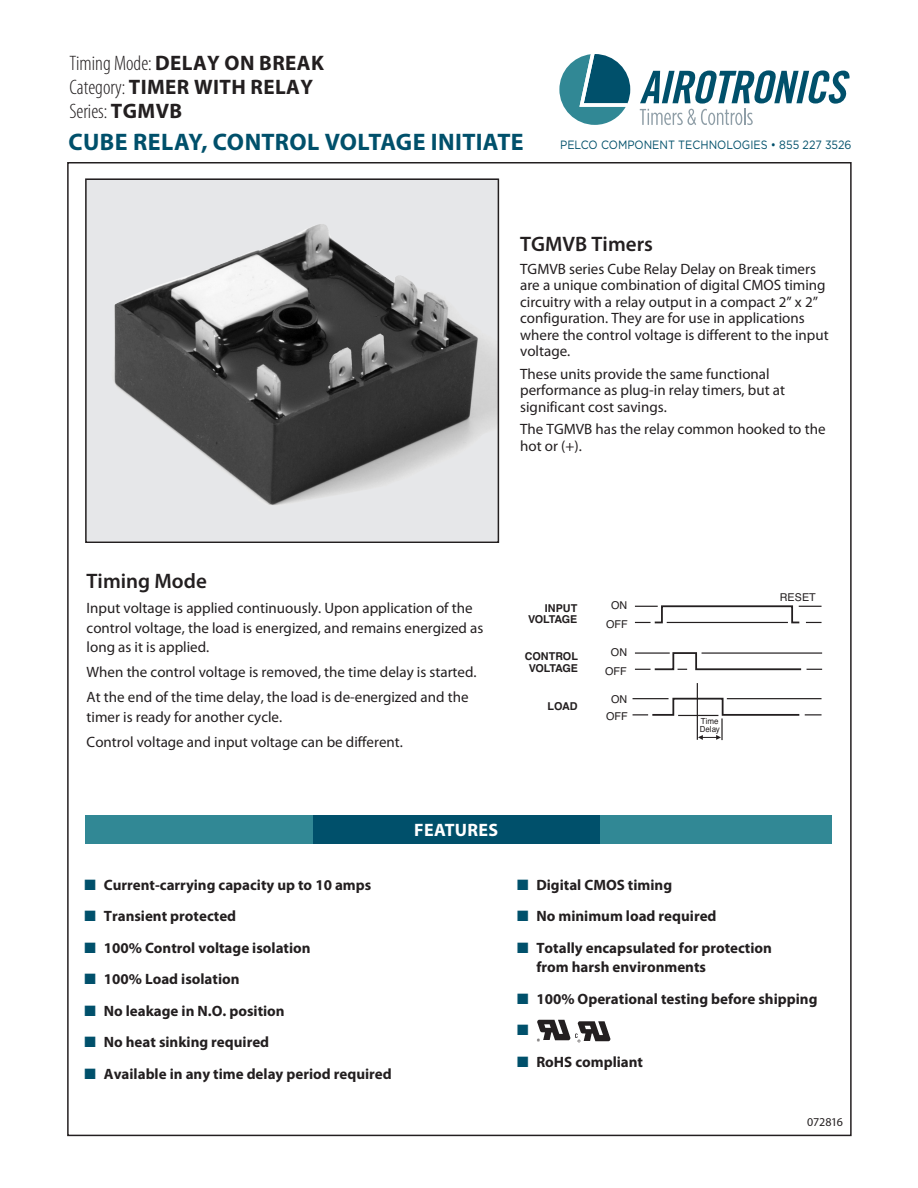
<style>
.page{position:relative;width:918px;height:1188px;background:#fff}
.page>*{position:absolute;margin:0;border:0;box-sizing:border-box;transform-origin:0 0}
._2Product{font:700 24px "Myriad Pro";letter-spacing:.01em;color:#00506b}
._1Mode_Cat{font:700 21px "Myriad Pro";letter-spacing:.02em;color:#231f20}
._1Mode_Cat-2{font:300 condensed 21px "Myriad Pro";color:#231f20}
._3Para10_11{font:600 21px "Myriad Pro";color:#231f20}
._4ModeText10_13{font:600 21px "Myriad Pro";color:#231f20}
._5Bold10_11{font:700 18px "Myriad Pro";color:#fff}
._5Bold10_11-2{font:700 18px "Myriad Pro";letter-spacing:.02em;color:#fff}
._3Para10_11-2{font:15px/16.5px "Myriad Pro";color:#231f20}
._5FeaturesText{font:700 15px/19.5px "Myriad Pro";color:#231f20}
._4ModeText10_13-2{font:15px/19.5px "Myriad Pro";color:#231f20}
._5FeaturesText-2{font:15px "Zapf Dingbats ITC";color:#00506b}
.FromInfoDoc{font:12px "Gotham";color:#00506b;scale:.9 1}
._5Bold10_11-3{font:12px "Myriad Pro";letter-spacing:-.02em;color:#231f20}
.t1{font:700 10.8px/11.4px "Helvetica";color:#231f20;text-align:right}
.t2{font:10.8px/19.2px "Helvetica";color:#231f20;text-align:center}
.t3{font:8.4px/7.9px "Helvetica";color:#231f20;scale:.95 1}
.s1{font-weight:300;font-stretch:condensed}
.s2{font-weight:700;font-stretch:normal}
.s3{color:#00506b}
</style>
<div class="page">
<div style="left:86px;top:179px;width:412px;height:362px;background:#e6e7e9"></div>
<img style="left:114px;top:224px;width:382px;height:281px">
<div style="left:85px;top:178px;width:414px;height:365px;border:2px solid #231f20"></div>
<svg style="left:698px;top:735px;width:23px;height:5px"></svg>
<svg style="left:635px;top:605px;width:187px;height:19px"></svg>
<svg style="left:635px;top:652px;width:187px;height:19px"></svg>
<hr style="left:667px;top:622px;width:121px;height:1px;background:#231f20">
<hr style="left:697px;top:683px;width:1px;height:57px;background:#231f20">
<svg style="left:633px;top:697px;width:189px;height:20px"></svg>
<hr style="left:633px;top:698px;width:36px;height:1px;background:#231f20">
<hr style="left:721px;top:718px;width:2px;height:22px;background:#231f20">
<img style="left:537px;top:1019px;width:33px;height:22px">
<img style="left:575px;top:1021px;width:35px;height:22px">
<svg style="left:559px;top:54px;width:71px;height:71px"></svg>
<svg style="left:640px;top:70px;width:210px;height:55px"></svg>
<div style="left:85px;top:815px;width:747px;height:29px;background:#318895"></div>
<div style="left:313px;top:815px;width:287px;height:29px;background:#00506b"></div>
<p class="_1Mode_Cat" style="left:69px;top:51px;width:256px"><span class="s1">Timing Mode:</span> DELAY ON BREAK</p>
<p class="_1Mode_Cat" style="left:69px;top:75px;width:245px"><span class="s1">Category:</span> TIMER WITH RELAY</p>
<p class="_1Mode_Cat-2" style="left:69px;top:100px;width:114px">Series: <span class="s2">TGMVB</span></p>
<p class="_2Product" style="left:69px;top:128px;width:457px">CUBE RELAY, CONTROL VOLTAGE INITIATE</p>
<p class="FromInfoDoc" style="left:560px;top:137px;width:325px">PELCO COMPONENT TECHNOLOGIES • 855 227 3526</p>
<p class="_3Para10_11" style="left:520px;top:233px;width:134px">TGMVB Timers</p>
<p class="_3Para10_11-2" style="left:520px;top:261px;width:310px">TGMVB series Cube Relay Delay on Break timers are a unique combination of digital CMOS timing circuitry with a relay output in a compact 2” x 2” configuration. They are for use in applications where the control voltage is different to the input voltage.</p>
<p class="_3Para10_11-2" style="left:520px;top:366px;width:266px">These units provide the same functional performance as plug-in relay timers, but at significant cost savings.</p>
<p class="_3Para10_11-2" style="left:520px;top:421px;width:307px">The TGMVB has the relay common hooked to the hot or (+).</p>
<p class="_4ModeText10_13" style="left:87px;top:570px;width:122px">Timing Mode</p>
<p class="_4ModeText10_13-2" style="left:87px;top:599px;width:398px">Input voltage is applied continuously. Upon application of the control voltage, the load is energized, and remains energized as long as it is applied.</p>
<p class="_4ModeText10_13-2" style="left:87px;top:663px;width:392px">When the control voltage is removed, the time delay is started.</p>
<p class="_4ModeText10_13-2" style="left:87px;top:688px;width:383px">At the end of the time delay, the load is de-energized and the timer is ready for another cycle.</p>
<p class="_4ModeText10_13-2" style="left:87px;top:732px;width:318px">Control voltage and input voltage can be different.</p>
<p class="t1" style="left:528px;top:602px;width:51px">INPUT<br>VOLTAGE</p>
<p class="t1" style="left:525px;top:650px;width:55px;line-height:12px;text-align:center">CONTROL<br>VOLTAGE</p>
<p class="t1" style="left:548px;top:700px;width:32px">LOAD</p>
<p class="t2" style="left:606px;top:596px;width:23px">ON<br>OFF</p>
<p class="t2" style="left:605px;top:642px;width:23px">ON<br>OFF</p>
<p class="t2" style="left:606px;top:690px;width:23px;line-height:17px">ON<br>OFF</p>
<p class="t3" style="left:700px;top:717px;width:23px">Time<br>Delay</p>
<p class="t2" style="left:780px;top:587px;width:38px">RESET</p>
<p class="_5Bold10_11" style="left:393px;top:820px;width:133px">SPECIFICATIONS</p>
<p class="_5Bold10_11-2" style="left:414px;top:820px;width:86px">FEATURES</p>
<p class="_5FeaturesText" style="left:85px;top:875px;width:288px"><span class="s3">■</span> Current-carrying capacity up to 10 amps</p>
<p class="_5FeaturesText" style="left:85px;top:907px;width:153px"><span class="s3">■</span> Transient protected</p>
<p class="_5FeaturesText" style="left:85px;top:938px;width:228px"><span class="s3">■</span> 100% Control voltage isolation</p>
<p class="_5FeaturesText" style="left:85px;top:970px;width:157px"><span class="s3">■</span> 100% Load isolation</p>
<p class="_5FeaturesText" style="left:85px;top:1001px;width:202px"><span class="s3">■</span> No leakage in N.O. position</p>
<p class="_5FeaturesText" style="left:85px;top:1033px;width:186px"><span class="s3">■</span> No heat sinking required</p>
<p class="_5FeaturesText" style="left:85px;top:1064px;width:309px"><span class="s3">■</span> Available in any time delay period required</p>
<p class="_5FeaturesText" style="left:517px;top:875px;width:157px"><span class="s3">■</span> Digital CMOS timing</p>
<p class="_5FeaturesText" style="left:517px;top:907px;width:201px"><span class="s3">■</span> No minimum load required</p>
<p class="_5FeaturesText" style="left:536px;top:938px;width:237px;text-indent:-19px"><span class="s3">■</span> Totally encapsulated for protection from harsh environments</p>
<p class="_5FeaturesText" style="left:517px;top:989px;width:302px"><span class="s3">■</span> 100% Operational testing before shipping</p>
<p class="_5FeaturesText-2" style="left:517px;top:1023px;width:13px">■</p>
<p class="_5FeaturesText" style="left:517px;top:1052px;width:128px"><span class="s3">■</span> RoHS compliant</p>
<p class="_5Bold10_11-3" style="left:807px;top:1115px;width:37px">072816</p>
</div>
